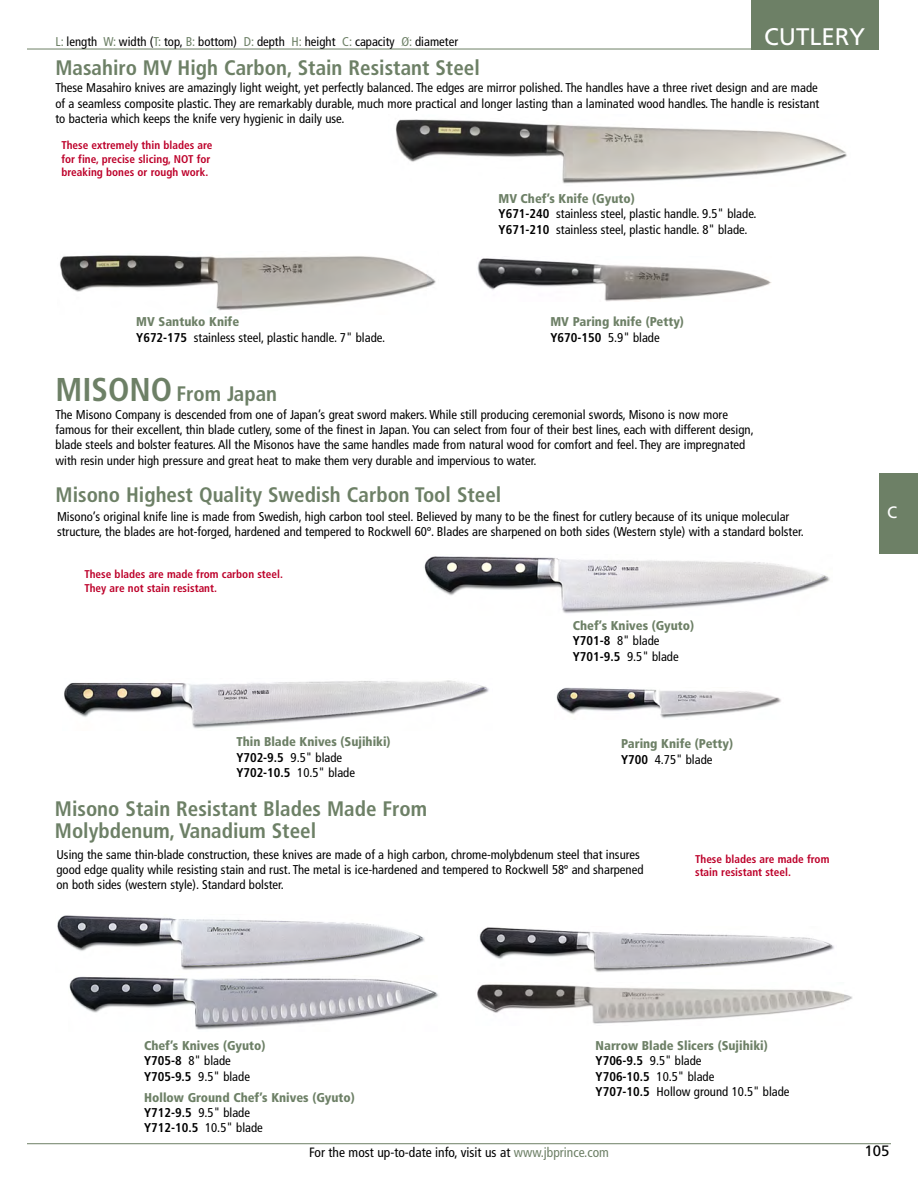
<style>
.page{position:relative;width:918px;height:1188px;background:#fff}
.page>*{position:absolute;margin:0;border:0;box-sizing:border-box;transform-origin:0 0}
.t1{font:24px "Frutiger";color:#fff}
.t2{font:700 condensed 21px/22.5px "Frutiger";color:#6d8066}
.t3{font:16.5px "Frutiger";color:#fff}
.t4{font:15px "Frutiger";color:#000}
.t5{font:condensed 13.5px "Frutiger";color:#000}
.t6{font:condensed 12.75px/15.3px "Frutiger";color:#000}
.t7{font:900 condensed 12.75px/15.3px "Frutiger";color:#6d8066}
.t8{font:700 condensed 11.25px/13.5px "Frutiger";color:#bd002a}
.s1{color:#6d8066}
.s2{font-weight:900;color:#6d8066}
.s3{font-weight:700}
.s4{font-size:33px}
.s5{font-weight:700;color:#000}
.s6{font-weight:400;color:#000}
</style>
<div class="page">
<hr style="left:27px;top:1143px;width:864px;height:1px;background:#6d8066">
<div style="left:879px;top:473px;width:39px;height:81px;background:#6d8066"></div>
<hr style="left:27px;top:49px;width:762px;height:1px;background:#6d8066">
<div style="left:751px;top:0;width:128px;height:50px;background:#6d8066"></div>
<img style="left:395px;top:119px;width:452px;height:65px">
<img style="left:60px;top:255px;width:376px;height:56px">
<img style="left:477px;top:258px;width:295px;height:43px">
<img style="left:556px;top:687px;width:225px;height:32px">
<img style="left:424px;top:556px;width:406px;height:58px">
<img style="left:64px;top:680px;width:425px;height:49px">
<img style="left:57px;top:915px;width:368px;height:55px">
<img style="left:477px;top:984px;width:376px;height:40px">
<img style="left:69px;top:976px;width:370px;height:54px">
<img style="left:479px;top:927px;width:355px;height:45px">
<p class="t6" style="left:56px;top:35px;width:404px"><span class="s1">L:</span> length <span class="s1">W:</span> width (<span class="s1">T:</span> top, <span class="s1">B:</span> bottom) <span class="s1">D:</span> depth <span class="s1">H:</span> height <span class="s1">C:</span> capacity <span class="s1">Ø:</span> diameter</p>
<h1 class="t1" style="left:764px;top:27px;width:102px">CUTLERY</h1>
<p class="t6" style="left:56px;top:81px;width:765px;text-align:justify">These Masahiro knives are amazingly light weight, yet perfectly balanced. The edges are mirror polished. The handles have a three rivet design and are made of a seamless composite plastic. They are remarkably durable, much more practical and longer lasting than a laminated wood handles. The handle is resistant to bacteria which keeps the knife very hygienic in daily use.</p>
<h2 class="t2" style="left:56px;top:58px;width:426px">Masahiro MV High Carbon, Stain Resistant Steel</h2>
<p class="t8" style="left:61px;top:140px;width:153px">These extremely thin blades are for fine, precise slicing, NOT for breaking bones or rough work.</p>
<p class="t6" style="left:136px;top:315px;width:250px"><span class="s2">MV Santuko Knife<br></span><span class="s3">Y672-175</span> stainless steel, plastic handle. 7" blade.</p>
<h2 class="t2" style="left:56px;top:384px;width:223px"><span class="s4">MISONO</span> From Japan</h2>
<p class="t6" style="left:499px;top:192px;width:259px"><span class="s2">MV Chef’s Knife (Gyuto)<br></span><span class="s3">Y671-240</span> stainless steel, plastic handle. 9.5" blade.<br><span class="s3">Y671-210</span> stainless steel, plastic handle. 8" blade.</p>
<p class="t7" style="left:550px;top:315px;width:135px">MV Paring knife (Petty)<br><span class="s5">Y670-150</span> <span class="s6">5.9" blade</span></p>
<p class="t6" style="left:56px;top:408px;width:700px">The Misono Company is descended from one of Japan’s great sword makers. While still producing ceremonial swords, Misono is now more famous for their excellent, thin blade cutlery, some of the finest in Japan. You can select from four of their best lines, each with different design, blade steels and bolster features. All the Misonos have the same handles made from natural wood for comfort and feel. They are impregnated with resin under high pressure and great heat to make them very durable and impervious to water.</p>
<h2 class="t2" style="left:56px;top:485px;width:447px">Misono Highest Quality Swedish Carbon Tool Steel</h2>
<p class="t6" style="left:57px;top:510px;width:748px">Misono’s original knife line is made from Swedish, high carbon tool steel. Believed by many to be the finest for cutlery because of its unique molecular structure, the blades are hot-forged, hardened and tempered to Rockwell 60º. Blades are sharpened on both sides (Western style) with a standard bolster.</p>
<p class="t8" style="left:84px;top:569px;width:200px">These blades are made from carbon steel.<br>They are not stain resistant.</p>
<p class="t7" style="left:236px;top:735px;width:156px">Thin Blade Knives (Sujihiki)<br><span class="s5">Y702-9.5</span> <span class="s6">9.5" blade<br></span><span class="s5">Y702-10.5</span> <span class="s6">10.5" blade</span></p>
<h2 class="t2" style="left:55px;top:799px;width:374px">Misono Stain Resistant Blades Made From<br>Molybdenum, Vanadium Steel</h2>
<p class="t7" style="left:573px;top:619px;width:123px">Chef’s Knives (Gyuto)<br><span class="s5">Y701-8</span> <span class="s6">8" blade<br></span><span class="s5">Y701-9.5</span> <span class="s6">9.5" blade</span></p>
<p class="t7" style="left:621px;top:737px;width:114px">Paring Knife (Petty)<br><span class="s5">Y700</span> <span class="s6">4.75" blade</span></p>
<p class="t6" style="left:56px;top:848px;width:589px">Using the same thin-blade construction, these knives are made of a high carbon, chrome-molybdenum steel that insures good edge quality while resisting stain and rust. The metal is ice-hardened and tempered to Rockwell 58º and sharpened on both sides (western style). Standard bolster.</p>
<p class="t8" style="left:695px;top:853px;width:136px">These blades are made from stain resistant steel.</p>
<p class="t7" style="left:144px;top:1039px;width:123px">Chef’s Knives (Gyuto)<br><span class="s5">Y705-8</span> <span class="s6">8" blade<br></span><span class="s5">Y705-9.5</span> <span class="s6">9.5" blade</span></p>
<p class="t7" style="left:144px;top:1091px;width:212px">Hollow Ground Chef’s Knives (Gyuto)<br><span class="s5">Y712-9.5</span> <span class="s6">9.5" blade<br></span><span class="s5">Y712-10.5</span> <span class="s6">10.5" blade</span></p>
<p class="t6" style="left:596px;top:1039px;width:195px"><span class="s2">Narrow Blade Slicers (Sujihiki)<br></span><span class="s3">Y706-9.5</span> 9.5" blade<br><span class="s3">Y706-10.5</span> 10.5" blade<br><span class="s3">Y707-10.5</span> Hollow ground 10.5" blade</p>
<p class="t3" style="left:887px;top:505px;width:12px">C</p>
<p class="t5" style="left:309px;top:1146px;width:301px">For the most up-to-date info, visit us at <span class="s1">www.jbprince.com</span></p>
<p class="t4" style="left:864px;top:1145px;width:27px">105</p>
</div>
